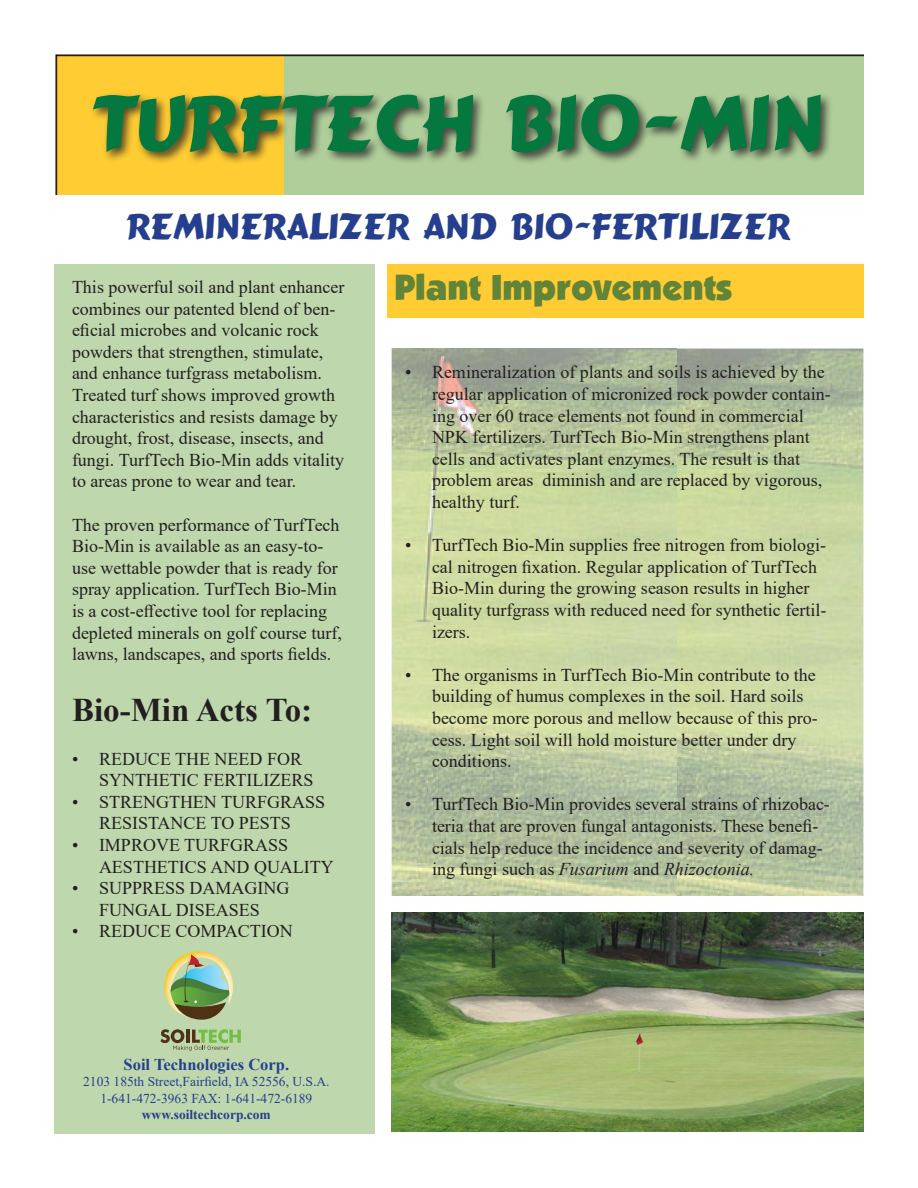
<style>
.page{position:relative;width:918px;height:1188px;background:#fff}
.page>*{position:absolute;margin:0;border:0;box-sizing:border-box;transform-origin:0 0}
.t1{font:78px "Signboard";color:#04783e}
.t2{font:36px "Signboard";color:#253f8e}
.t3{font:36px "Boulder";color:#608439}
.t4{font:700 33px "Times New Roman";color:#231f20}
.t5{font:18px/21.6px "Times New Roman";color:#231f20}
.t6{font:700 16.5px "Times New Roman";color:#253f8e}
.t7{font:13.5px "Times New Roman";color:#253f8e}
.t8{font:700 13.5px "Times New Roman";color:#253f8e}
.s1{font-style:italic}
</style>
<div class="page">
<img style="left:573px;top:348px;width:291px;height:548px">
<div style="left:387px;top:264px;width:477px;height:54px;background:#fc3"></div>
<div style="left:284px;top:54px;width:580px;height:140px;background:#b0ce9a"></div>
<div style="left:55px;top:54px;width:229px;height:140px;background:#fc3"></div>
<div style="left:90px;top:91px;width:743px;height:74px;background:#231f20;opacity:.75"></div>
<div style="left:54px;top:264px;width:321px;height:870px;background:#bed7ad"></div>
<img style="left:391px;top:348px;width:285px;height:547px">
<img style="left:392px;top:912px;width:472px;height:219px">
<svg style="left:160px;top:1029px;width:81px;height:22px"></svg>
<svg style="left:164px;top:951px;width:69px;height:69px"></svg>
<p class="t1" style="left:93px;top:75px;width:734px">TURFTECH BIO-MIN</p>
<p class="t2" style="left:127px;top:204px;width:665px">REMINERALIZER AND BIO-FERTILIZER</p>
<p class="t5" style="left:72px;top:276px;width:274px">This powerful soil and plant enhancer combines our patented blend of ben&shy;eficial microbes and volcanic rock powders that strengthen, stimulate, and enhance turfgrass metabolism.<br>Treated turf shows improved growth characteristics and resists damage by drought, frost, disease, insects, and fungi. TurfTech Bio-Min adds vitality to areas prone to wear and tear.</p>
<p class="t5" style="left:72px;top:513px;width:271px">The proven performance of TurfTech Bio-Min is available as an easy-to&shy;use wettable powder that is ready for spray application. TurfTech Bio-Min is a cost-effective tool for replacing depleted minerals on golf course turf, lawns, landscapes, and sports fields.</p>
<p class="t4" style="left:72px;top:687px;width:242px">Bio-Min Acts To:</p>
<p class="t5" style="left:99px;top:747px;width:216px;text-indent:-27px">• REDUCE THE NEED FOR<br>SYNTHETIC FERTILIZERS</p>
<p class="t5" style="left:72px;top:790px;width:255px;text-align:center">• STRENGTHEN TURFGRASS<br>RESISTANCE TO PESTS</p>
<p class="t5" style="left:99px;top:834px;width:236px;text-indent:-27px">• IMPROVE TURFGRASS<br>AESTHETICS AND QUALITY</p>
<p class="t5" style="left:72px;top:877px;width:219px;text-align:center">• SUPPRESS DAMAGING<br>FUNGAL DISEASES</p>
<p class="t5" style="left:72px;top:920px;width:222px">• REDUCE COMPACTION</p>
<p class="t6" style="left:124px;top:1053px;width:167px">Soil Technologies Corp.</p>
<p class="t7" style="left:83px;top:1072px;width:248px">2103 185th Street,Fairfield, IA 52556, U.S.A.</p>
<p class="t7" style="left:100px;top:1089px;width:213px">1-641-472-3963 FAX: 1-641-472-6189</p>
<p class="t8" style="left:142px;top:1105px;width:130px">www.soiltechcorp.com</p>
<p class="t3" style="left:394px;top:267px;width:340px">Plant Improvements</p>
<p class="t5" style="left:432px;top:361px;width:400px;text-indent:-27px">• Remineralization of plants and soils is achieved by the regular application of micronized rock powder contain&shy;ing over 60 trace elements not found in commercial NPK fertilizers. TurfTech Bio-Min strengthens plant cells and activates plant enzymes. The result is that problem areas diminish and are replaced by vigorous, healthy turf.</p>
<p class="t5" style="left:432px;top:534px;width:396px;text-indent:-27px">• TurfTech Bio-Min supplies free nitrogen from biologi&shy;cal nitrogen fixation. Regular application of TurfTech Bio-Min during the growing season results in higher quality turfgrass with reduced need for synthetic fertil&shy;izers.</p>
<p class="t5" style="left:432px;top:663px;width:387px;text-indent:-27px">• The organisms in TurfTech Bio-Min contribute to the building of humus complexes in the soil. Hard soils become more porous and mellow because of this pro&shy;cess. Light soil will hold moisture better under dry conditions.</p>
<p class="t5" style="left:432px;top:793px;width:399px;text-indent:-27px">• TurfTech Bio-Min provides several strains of rhizobac&shy;teria that are proven fungal antagonists. These benefi&shy;cials help reduce the incidence and severity of damag&shy;ing fungi such as <span class="s1">Fusarium</span> and <span class="s1">Rhizoctonia.</span></p>
</div>
